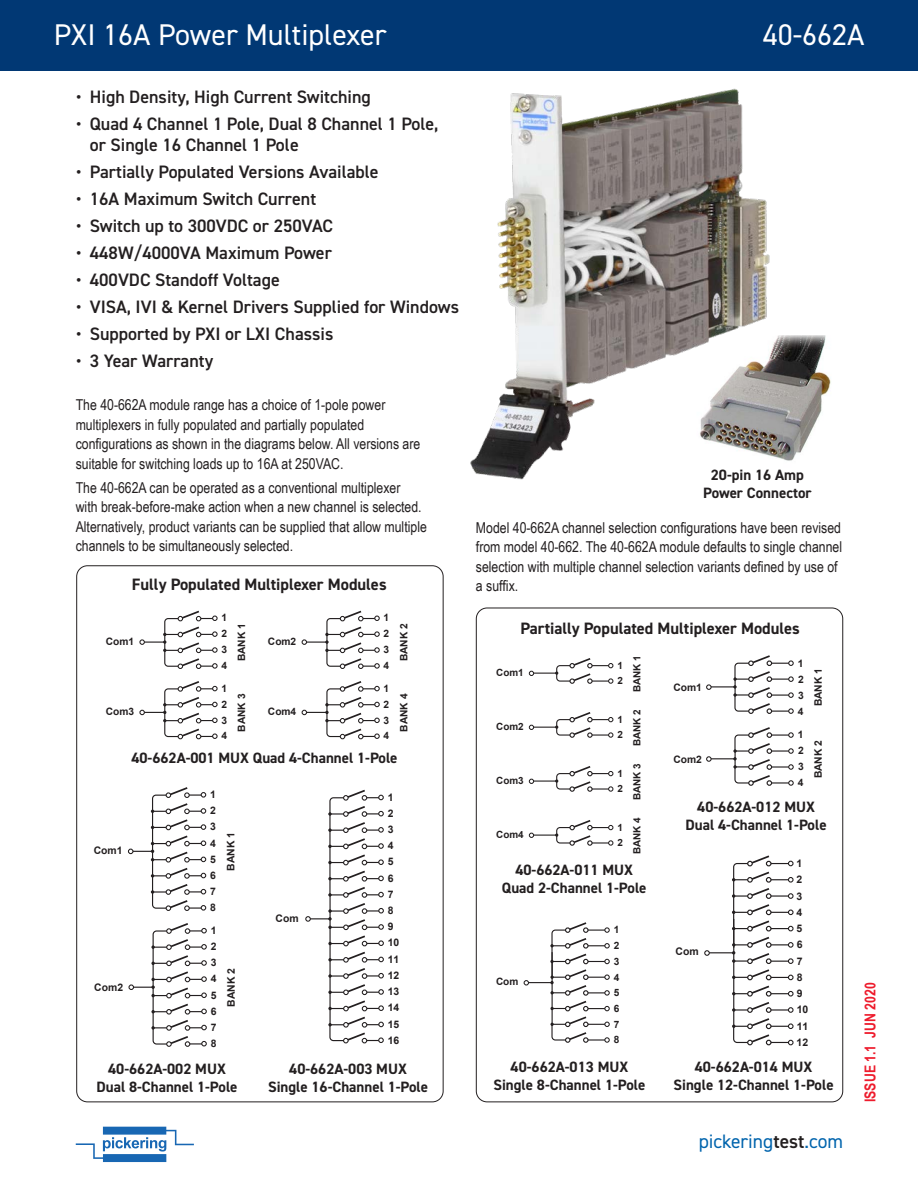
<style>
.page{position:relative;width:918px;height:1188px;background:#fff}
.page>*{position:absolute;margin:0;border:0;box-sizing:border-box;transform-origin:0 0}
.t1{font:30px "DIN2014";color:#fff}
.t2{font:19.5px "DIN2014";color:#0164ad}
.t3{font:600 18px/21.6px "DIN2014";color:#231f20}
.Sub-Heading{font:700 16.5px "DIN2014";color:#231f20}
.Body{font:15px/19.5px "Arial Narrow";color:#231f20}
.Figure_Title{font:700 15px/18px "DIN2014";color:#231f20;text-align:center}
.t4{font:700 15px "Arial Narrow";color:#ee1b2c}
.t5{font:700 10.5px/16.4px "Arial";color:#231f20}
.t6{font:700 10.35px/16.2px "Arial";color:#231f20}
.t7{font:700 10.2px/15.9px "Arial";color:#231f20;text-align:justify}
.t8{font:700 10.05px/15.8px "Arial";color:#231f20;text-align:justify}
.t9{font:700 9.9px/15.5px "Arial";color:#231f20}
.s1{font-weight:600;color:#231f20}
</style>
<div class="page">
<div style="left:0;top:0;width:918px;height:70px;background:#013874"></div>
<svg style="left:76px;top:1127px;width:118px;height:35px"></svg>
<img style="left:470px;top:88px;width:361px;height:392px">
<svg style="left:128px;top:787px;width:78px;height:124px"></svg>
<svg style="left:128px;top:923px;width:79px;height:124px"></svg>
<svg style="left:305px;top:789px;width:79px;height:254px"></svg>
<svg style="left:529px;top:712px;width:84px;height:26px"></svg>
<svg style="left:529px;top:658px;width:84px;height:26px"></svg>
<svg style="left:529px;top:766px;width:84px;height:26px"></svg>
<svg style="left:529px;top:820px;width:84px;height:26px"></svg>
<svg style="left:524px;top:922px;width:86px;height:121px"></svg>
<svg style="left:704px;top:855px;width:90px;height:190px"></svg>
<svg style="left:139px;top:610px;width:79px;height:59px"></svg>
<svg style="left:139px;top:681px;width:79px;height:58px"></svg>
<svg style="left:302px;top:610px;width:78px;height:59px"></svg>
<svg style="left:302px;top:681px;width:78px;height:58px"></svg>
<hr style="left:770px;top:734px;width:21px;height:2px;background:#231f20">
<hr style="left:770px;top:782px;width:21px;height:2px;background:#231f20">
<hr style="left:771px;top:750px;width:20px;height:2px;background:#231f20">
<hr style="left:771px;top:766px;width:20px;height:2px;background:#231f20">
<svg style="left:706px;top:727px;width:66px;height:59px"></svg>
<svg style="left:788px;top:732px;width:6px;height:6px"></svg>
<svg style="left:788px;top:748px;width:6px;height:6px"></svg>
<svg style="left:788px;top:764px;width:6px;height:6px"></svg>
<svg style="left:788px;top:780px;width:6px;height:6px"></svg>
<svg style="left:706px;top:655px;width:88px;height:59px"></svg>
<h1 class="t1" style="left:54px;top:16px;width:334px">PXI 16A Power Multiplexer</h1>
<h1 class="t1" style="left:763px;top:16px;width:103px">40-662A</h1>
<p class="t3" style="left:76px;top:85px;width:296px">• High Density, High Current Switching</p>
<p class="t3" style="left:90px;top:112px;width:350px;text-indent:-14px">• Quad 4 Channel 1 Pole, Dual 8 Channel 1 Pole, or Single 16 Channel 1 Pole</p>
<p class="t3" style="left:76px;top:161px;width:304px">• Partially Populated Versions Available</p>
<p class="t3" style="left:76px;top:188px;width:241px">• 16A Maximum Switch Current</p>
<p class="t3" style="left:76px;top:215px;width:258px">• Switch up to 300VDC or 250VAC</p>
<p class="t3" style="left:76px;top:242px;width:257px">• 448W/4000VA Maximum Power</p>
<p class="t3" style="left:76px;top:269px;width:205px">• 400VDC Standoff Voltage</p>
<p class="t3" style="left:76px;top:296px;width:384px">• VISA, IVI &amp; Kernel Drivers Supplied for Windows</p>
<p class="t3" style="left:76px;top:323px;width:259px">• Supported by PXI or LXI Chassis</p>
<p class="t3" style="left:76px;top:350px;width:138px">• 3 Year Warranty</p>
<p class="Body" style="left:76px;top:395px;width:346px">The 40-662A module range has a choice of 1-pole power multiplexers in fully populated and partially populated configurations as shown in the diagrams below. All versions are suitable for switching loads up to 16A at 250VAC.</p>
<p class="Body" style="left:76px;top:477px;width:353px">The 40-662A can be operated as a conventional multiplexer<br>with break-before-make action when a new channel is selected.<br>Alternatively, product variants can be supplied that allow multiple channels to be simultaneously selected.</p>
<p class="Sub-Heading" style="left:132px;top:573px;width:256px">Fully Populated Multiplexer Modules</p>
<p class="t7" style="left:106px;top:633px;width:30px">Com1</p>
<p class="t7" style="left:106px;top:704px;width:30px">Com3</p>
<p class="t7" style="left:221px;top:610px;width:7px">1<br>2<br>3<br>4</p>
<p class="t7" style="left:234px;top:661px;width:39px;rotate:-90deg">BANK 1</p>
<p class="t7" style="left:221px;top:681px;width:7px">1<br>2<br>3<br>4</p>
<p class="t7" style="left:234px;top:732px;width:39px;rotate:-90deg">BANK 3</p>
<p class="t7" style="left:268px;top:633px;width:30px">Com2</p>
<p class="t7" style="left:268px;top:704px;width:30px">Com4</p>
<p class="t7" style="left:384px;top:610px;width:7px">1<br>2<br>3<br>4</p>
<p class="t7" style="left:396px;top:661px;width:39px;rotate:-90deg">BANK 2</p>
<p class="t7" style="left:384px;top:681px;width:7px">1<br>2<br>3<br>4</p>
<p class="t7" style="left:396px;top:732px;width:39px;rotate:-90deg">BANK 4</p>
<p class="Figure_Title" style="left:131px;top:748px;width:268px">40-662A-001 MUX Quad 4-Channel 1-Pole</p>
<p class="t6" style="left:94px;top:843px;width:30px">Com1</p>
<p class="t6" style="left:94px;top:980px;width:30px">Com2</p>
<p class="t6" style="left:210px;top:787px;width:7px">1</p>
<p class="t6" style="left:210px;top:803px;width:7px">2<br>3</p>
<p class="t6" style="left:210px;top:835px;width:7px">4<br>5</p>
<p class="t6" style="left:210px;top:867px;width:7px">6<br>7</p>
<p class="t6" style="left:210px;top:900px;width:7px">8</p>
<p class="t6" style="left:211px;top:923px;width:7px">1</p>
<p class="t6" style="left:211px;top:939px;width:7px">2<br>3</p>
<p class="t6" style="left:211px;top:971px;width:7px">4<br>5</p>
<p class="t6" style="left:211px;top:1003px;width:7px">6<br>7</p>
<p class="t6" style="left:211px;top:1036px;width:7px">8</p>
<p class="t6" style="left:223px;top:871px;width:40px;rotate:-90deg">BANK 1</p>
<p class="t6" style="left:223px;top:1007px;width:40px;rotate:-90deg">BANK 2</p>
<p class="t6" style="left:276px;top:910px;width:25px">Com</p>
<p class="t6" style="left:388px;top:789px;width:7px">1</p>
<p class="t6" style="left:388px;top:806px;width:7px">2<br>3</p>
<p class="t6" style="left:388px;top:838px;width:7px">4<br>5</p>
<p class="t6" style="left:388px;top:870px;width:13px">6<br>7<br>8<br>9<br>10<br>11<br>12<br>13<br>14<br>15</p>
<p class="t6" style="left:388px;top:1032px;width:13px">16</p>
<p class="Figure_Title" style="left:96px;top:1059px;width:143px">40-662A-002 MUX<br>Dual 8-Channel 1-Pole</p>
<p class="Figure_Title" style="left:268px;top:1059px;width:162px">40-662A-003 MUX<br>Single 16-Channel 1-Pole</p>
<p class="Figure_Title" style="left:703px;top:466px;width:110px">20-pin 16 Amp<br>Power Connector</p>
<p class="Body" style="left:476px;top:517px;width:368px">Model 40-662A channel selection configurations have been revised from model 40-662. The 40-662A module defaults to single channel selection with multiple channel selection variants defined by use of a suffix.</p>
<p class="Sub-Heading" style="left:520px;top:617px;width:281px">Partially Populated Multiplexer Modules</p>
<p class="t9" style="left:496px;top:665px;width:29px">Com1</p>
<p class="t9" style="left:617px;top:658px;width:7px">1<br>2</p>
<p class="t9" style="left:630px;top:692px;width:38px;rotate:-90deg">BANK 1</p>
<p class="t9" style="left:496px;top:719px;width:29px">Com2</p>
<p class="t9" style="left:617px;top:712px;width:7px">1<br>2</p>
<p class="t9" style="left:630px;top:746px;width:38px;rotate:-90deg">BANK 2</p>
<p class="t9" style="left:496px;top:773px;width:29px">Com3</p>
<p class="t9" style="left:617px;top:766px;width:7px">1<br>2</p>
<p class="t9" style="left:630px;top:800px;width:38px;rotate:-90deg">BANK 3</p>
<p class="t9" style="left:496px;top:827px;width:29px">Com4</p>
<p class="t9" style="left:617px;top:820px;width:7px">1<br>2</p>
<p class="t9" style="left:630px;top:854px;width:38px;rotate:-90deg">BANK 4</p>
<p class="Figure_Title" style="left:502px;top:861px;width:146px">40-662A-011 MUX<br>Quad 2-Channel 1-Pole</p>
<p class="t7" style="left:673px;top:679px;width:30px">Com1</p>
<p class="t7" style="left:673px;top:751px;width:30px">Com2</p>
<p class="t7" style="left:798px;top:655px;width:7px">1</p>
<p class="t7" style="left:798px;top:671px;width:7px">2<br>3</p>
<p class="t7" style="left:798px;top:703px;width:7px">4</p>
<p class="t7" style="left:798px;top:727px;width:7px">1</p>
<p class="t7" style="left:798px;top:743px;width:7px">2<br>3</p>
<p class="t7" style="left:798px;top:775px;width:7px">4</p>
<p class="t7" style="left:811px;top:706px;width:40px;rotate:-90deg">BANK 1</p>
<p class="t7" style="left:811px;top:778px;width:40px;rotate:-90deg">BANK 2</p>
<p class="Figure_Title" style="left:686px;top:798px;width:143px">40-662A-012 MUX<br>Dual 4-Channel 1-Pole</p>
<p class="t5" style="left:797px;top:855px;width:7px">1</p>
<p class="t5" style="left:797px;top:872px;width:7px">2<br>3</p>
<p class="t8" style="left:496px;top:974px;width:24px">Com</p>
<p class="t8" style="left:614px;top:922px;width:7px">1</p>
<p class="t8" style="left:614px;top:938px;width:7px">2<br>3<br>4<br>5<br>6<br>7</p>
<p class="t5" style="left:676px;top:944px;width:25px">Com</p>
<p class="t8" style="left:614px;top:1032px;width:7px">8</p>
<p class="t5" style="left:797px;top:904px;width:7px;text-align:justify">4<br>5<br>6<br>7<br>8<br>9</p>
<p class="t5" style="left:797px;top:1002px;width:13px">10<br>11</p>
<p class="t5" style="left:797px;top:1034px;width:13px">12</p>
<p class="Figure_Title" style="left:493px;top:1058px;width:154px">40-662A-013 MUX<br>Single 8-Channel 1-Pole</p>
<p class="Figure_Title" style="left:674px;top:1058px;width:162px">40-662A-014 MUX<br>Single 12-Channel 1-Pole</p>
<h2 class="t2" style="left:699px;top:1129px;width:146px">pickering<span class="s1">test</span>.com</h2>
<p class="t4" style="left:859px;top:1102px;width:121px;rotate:-90deg">ISSUE 1.1 JUN 2020</p>
</div>
